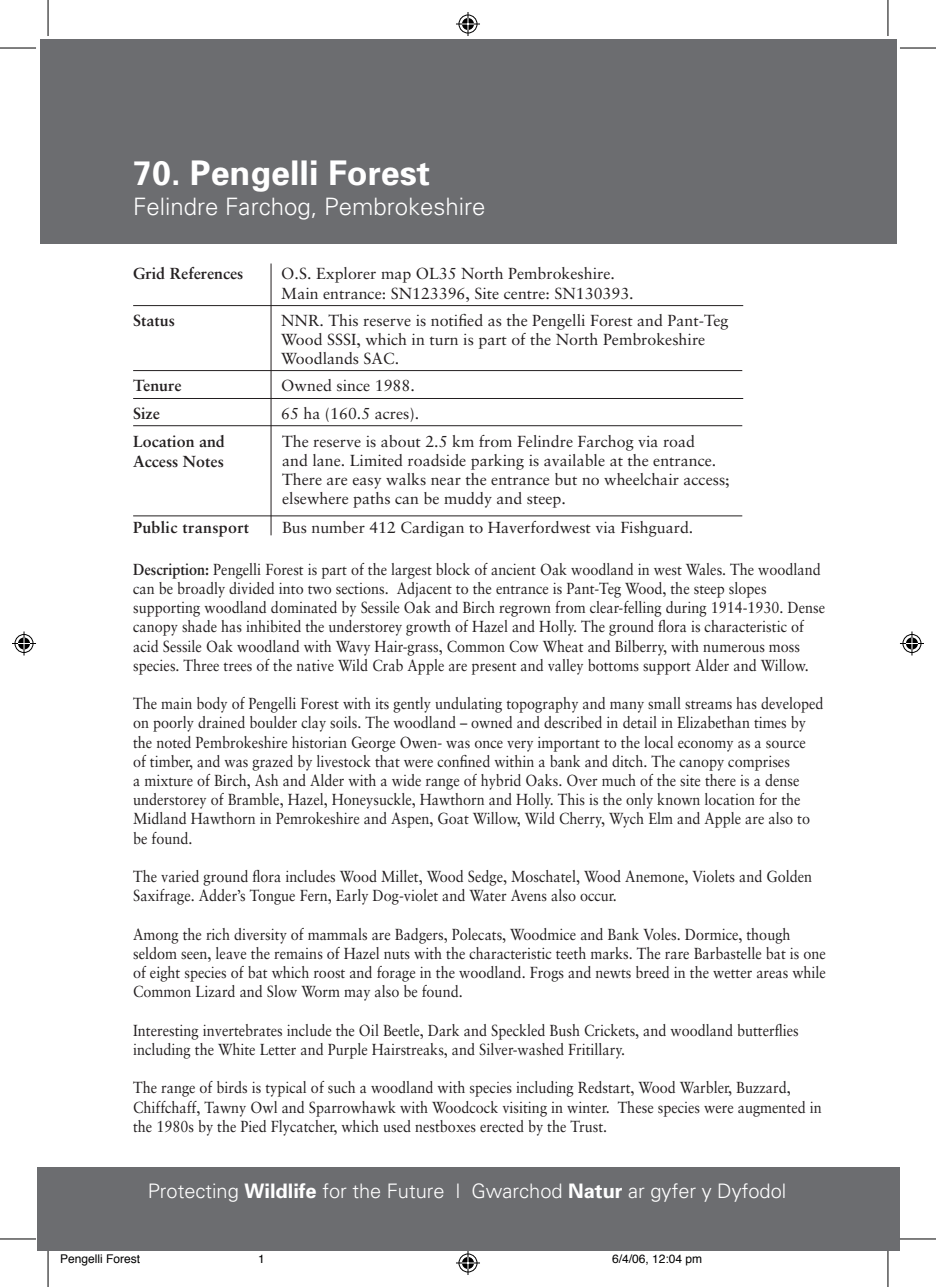
<style>
.page{position:relative;width:936px;height:1287px;background:#fff}
.page>*{position:absolute;margin:0;border:0;box-sizing:border-box;transform-origin:0 0}
.t1{font:700 34px "Univers";color:#fff}
.t2{font:300 24px "Univers";color:#fff}
.t3{font:300 20px "Univers";color:#fff}
.t4{font:16px/19.2px "Sabon";color:#231f20;scale:.9 1}
.t5{font:16px/19.2px "Sabon";color:#231f20}
.t6{font:700 16px/20px "Sabon";color:#231f20}
.t7{font:700 16px "Sabon";letter-spacing:.02em;color:#231f20}
.t8{font:12px "Helvetica";color:#000}
.s1{font-weight:700}
</style>
<div class="page">
<div style="left:37px;top:1167px;width:861px;height:83px;background:#6c6d70"></div>
<hr style="left:270px;top:263px;width:1px;height:272px;background:#231f20">
<hr style="left:133px;top:370px;width:609px;height:1px;background:#231f20">
<hr style="left:133px;top:305px;width:609px;height:1px;background:#231f20">
<hr style="left:133px;top:515px;width:609px;height:1px;background:#231f20">
<hr style="left:133px;top:425px;width:609px;height:1px;background:#231f20">
<hr style="left:133px;top:398px;width:609px;height:1px;background:#231f20">
<div style="left:41px;top:39px;width:855px;height:204px;background:#6c6d70"></div>
<hr style="left:48px;top:0;width:1px;height:36px;background:#000">
<hr style="left:0;top:48px;width:36px;height:1px;background:#000">
<hr style="left:887px;top:0;width:1px;height:36px;background:#000">
<hr style="left:899px;top:48px;width:36px;height:1px;background:#000">
<hr style="left:48px;top:1251px;width:1px;height:36px;background:#000">
<hr style="left:0;top:1238px;width:36px;height:1px;background:#000">
<hr style="left:887px;top:1251px;width:1px;height:36px;background:#000">
<hr style="left:899px;top:1238px;width:36px;height:1px;background:#000">
<svg style="left:456px;top:12px;width:24px;height:24px"></svg>
<svg style="left:456px;top:1251px;width:24px;height:24px"></svg>
<svg style="left:12px;top:631px;width:24px;height:24px"></svg>
<svg style="left:900px;top:631px;width:23px;height:24px"></svg>
<p class="t1" style="left:133px;top:151px;width:298px">70. Pengelli Forest</p>
<p class="t2" style="left:133px;top:192px;width:354px">Felindre Farchog, Pembrokeshire</p>
<p class="t6" style="left:133px;top:263px;width:112px">Grid References</p>
<p class="t5" style="left:281px;top:264px;width:354px">O.S. Explorer map OL35 North Pembrokeshire.<br>Main entrance: SN123396, Site centre: SN130393.</p>
<p class="t6" style="left:133px;top:310px;width:43px">Status</p>
<p class="t5" style="left:281px;top:310px;width:448px">NNR. This reserve is notified as the Pengelli Forest and Pant-Teg<br>Wood SSSI, which in turn is part of the North Pembrokeshire<br>Woodlands SAC.</p>
<p class="t6" style="left:133px;top:375px;width:50px">Tenure</p>
<p class="t5" style="left:281px;top:376px;width:135px">Owned since 1988.</p>
<p class="t6" style="left:133px;top:403px;width:28px">Size</p>
<p class="t5" style="left:281px;top:403px;width:139px">65 ha (160.5 acres).</p>
<p class="t6" style="left:133px;top:431px;width:93px">Location and<br>Access Notes</p>
<p class="t5" style="left:282px;top:431px;width:449px">The reserve is about 2.5 km from Felindre Farchog via road<br>and lane. Limited roadside parking is available at the entrance.<br>There are easy walks near the entrance but no wheelchair access; elsewhere paths can be muddy and steep.</p>
<p class="t5" style="left:282px;top:518px;width:412px">Bus number 412 Cardigan to Haverfordwest via Fishguard.</p>
<p class="t7" style="left:133px;top:517px;width:117px">Public transport</p>
<p class="t4" style="left:133px;top:559px;width:770px"><span class="s1">Description:</span> Pengelli Forest is part of the largest block of ancient Oak woodland in west Wales. The woodland can be broadly divided into two sections. Adjacent to the entrance is Pant-Teg Wood, the steep slopes supporting woodland dominated by Sessile Oak and Birch regrown from clear-felling during 1914-1930. Dense canopy shade has inhibited the understorey growth of Hazel and Holly. The ground flora is characteristic of acid Sessile Oak woodland with Wavy Hair-grass, Common Cow Wheat and Bilberry, with numerous moss species. Three trees of the native Wild Crab Apple are present and valley bottoms support Alder and Willow.</p>
<p class="t4" style="left:133px;top:694px;width:768px">The main body of Pengelli Forest with its gently undulating topography and many small streams has developed on poorly drained boulder clay soils. The woodland – owned and described in detail in Elizabethan times by the noted Pembrokeshire historian George Owen- was once very important to the local economy as a source<br>of timber, and was grazed by livestock that were confined within a bank and ditch. The canopy comprises<br>a mixture of Birch, Ash and Alder with a wide range of hybrid Oaks. Over much of the site there is a dense understorey of Bramble, Hazel, Honeysuckle, Hawthorn and Holly. This is the only known location for the Midland Hawthorn in Pemrokeshire and Aspen, Goat Willow, Wild Cherry, Wych Elm and Apple are also to be found.</p>
<p class="t4" style="left:133px;top:866px;width:755px">The varied ground flora includes Wood Millet, Wood Sedge, Moschatel, Wood Anemone, Violets and Golden<br>Saxifrage. Adder’s Tongue Fern, Early Dog-violet and Water Avens also occur.</p>
<p class="t4" style="left:133px;top:924px;width:771px">Among the rich diversity of mammals are Badgers, Polecats, Woodmice and Bank Voles. Dormice, though seldom seen, leave the remains of Hazel nuts with the characteristic teeth marks. The rare Barbastelle bat is one of eight species of bat which roost and forage in the woodland. Frogs and newts breed in the wetter areas while Common Lizard and Slow Worm may also be found.</p>
<p class="t4" style="left:133px;top:1020px;width:740px">Interesting invertebrates include the Oil Beetle, Dark and Speckled Bush Crickets, and woodland butterflies including the White Letter and Purple Hairstreaks, and Silver-washed Fritillary.</p>
<p class="t4" style="left:133px;top:1078px;width:766px">The range of birds is typical of such a woodland with species including Redstart, Wood Warbler, Buzzard,<br>Chiffchaff, Tawny Owl and Sparrowhawk with Woodcock visiting in winter. These species were augmented in the 1980s by the Pied Flycatcher, which used nestboxes erected by the Trust.</p>
<p class="t3" style="left:148px;top:1178px;width:639px">Protecting <span class="s1">Wildlife</span> for the Future | Gwarchod <span class="s1">Natur</span> ar gyfer y Dyfodol</p>
<p class="t8" style="left:60px;top:1250px;width:82px">Pengelli Forest</p>
<p class="t8" style="left:258px;top:1250px;width:8px">1</p>
<p class="t8" style="left:612px;top:1250px;width:92px">6/4/06, 12:04 pm</p>
</div>
